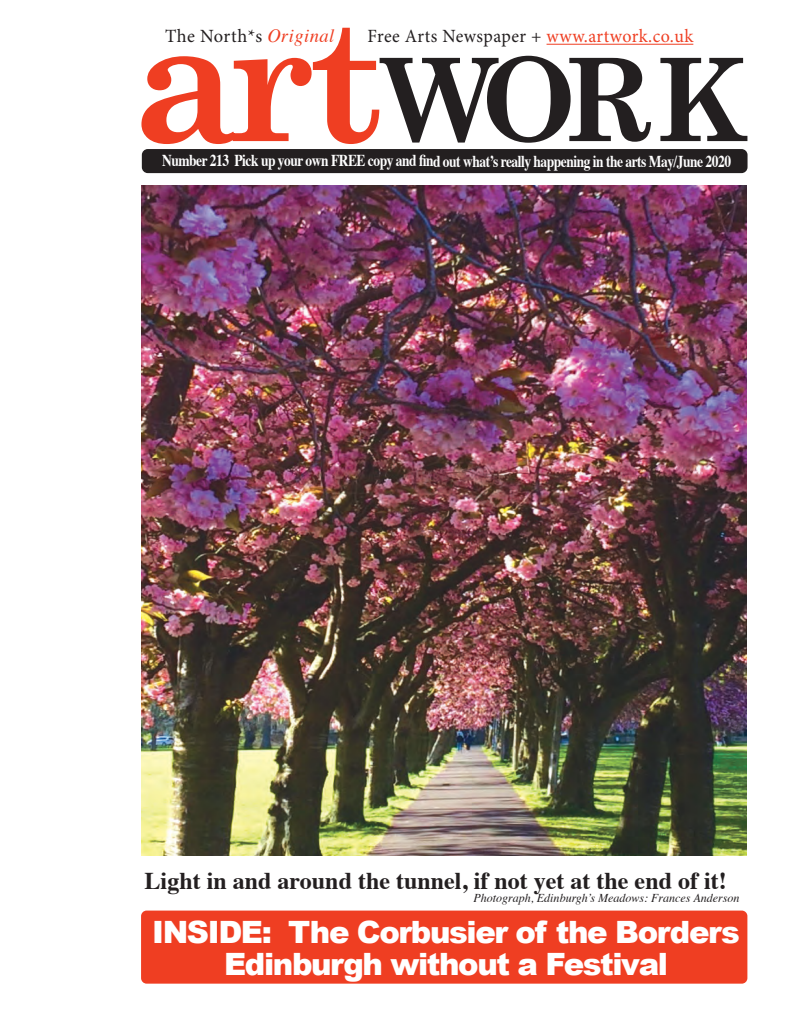
<style>
.page{position:relative;width:803px;height:1010px;background:#fff}
.page>*{position:absolute;margin:0;border:0;box-sizing:border-box;transform-origin:0 0}
.t1{font:900 30.7px/32px "Arial";letter-spacing:-.045em;color:#fff;text-align:center}
.t2{font:700 24px "Times";color:#231f20}
.t3{font:18.7px "Minion Pro";letter-spacing:.025em;color:#231f20;scale:.96 1}
.t4{font:18.7px "Minion Pro";letter-spacing:.025em;color:#231f20}
.t5{font:700 16.6px "Times";letter-spacing:-.035em;color:#fff;scale:.81 1}
.t6{font:italic 12px "Times";color:#231f20}
.s1{font-family:"Times";font-style:italic;color:#ef3e22}
.s2{color:#ef3e22}
</style>
<div class="page">
<div style="left:142px;top:149px;width:605px;height:24px;background:#231f20;border-radius:6px"></div>
<svg style="left:141px;top:28px;width:606px;height:116px"></svg>
<hr style="left:546px;top:44px;width:147px;height:1px;background:#ef3e22">
<div style="left:141px;top:910px;width:606px;height:73px;background:#ef3e22;border-radius:6px"></div>
<img style="left:141px;top:185px;width:605px;height:669px">
<p class="t4" style="left:165px;top:24px;width:171px">The North*s <span class="s1">Original</span></p>
<p class="t3" style="left:367px;top:24px;width:341px">Free Arts Newspaper + <span class="s2">www.artwork.co.uk</span></p>
<p class="t5" style="left:162px;top:145px;width:703px">Number 213 Pick up your own FREE copy and find out what’s really happening in the arts May/June 2020</p>
<h2 class="t2" style="left:144px;top:857px;width:583px">Light in and around the tunnel, if not yet at the end of it!</h2>
<p class="t6" style="left:473px;top:887px;width:267px">Photograph, Edinburgh’s Meadows: Frances Anderson</p>
<h1 class="t1" style="left:152px;top:914px;width:589px">INSIDE: The Corbusier of the Borders<br>Edinburgh without a Festival</h1>
</div>
